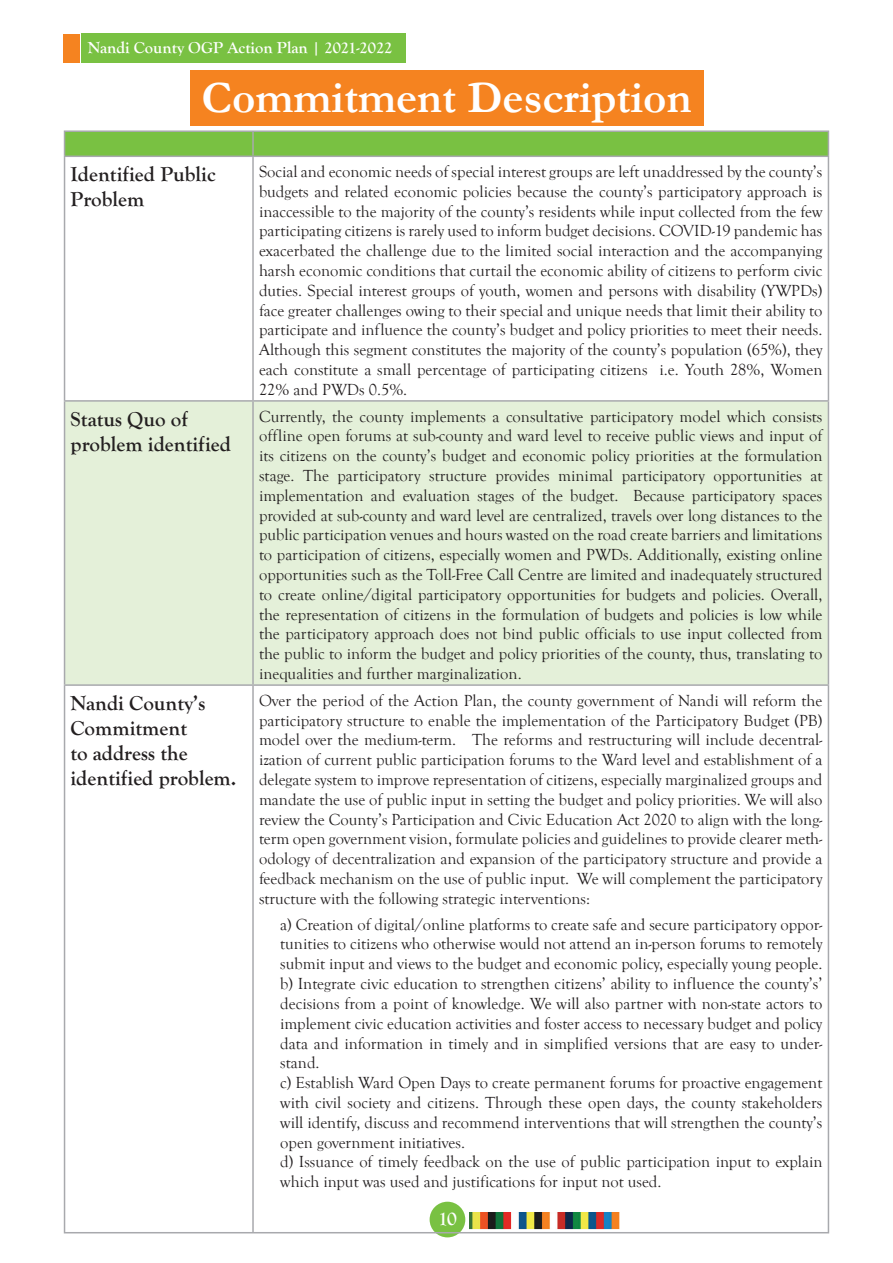
<style>
.page{position:relative;width:893px;height:1263px;background:#fff}
.page>*{position:absolute;margin:0;border:0;box-sizing:border-box;transform-origin:0 0}
.t1{font:700 45px "Garamond";color:#fff}
.t2{font:700 21px/25.2px "Goudy Old Style T";color:#231f20}
.t3{font:700 19.5px "Goudy Old Style T";color:#fff}
.t4{font:16.5px/19.8px "Goudy Old Style T";color:#231f20;text-align:justify}
.t5{font:700 16.5px "Goudy Old Style T";color:#fff}
</style>
<div class="page">
<div style="left:81px;top:34px;width:324px;height:29px;background:#79c142"></div>
<div style="left:64px;top:34px;width:16px;height:29px;background:#f58320"></div>
<div style="left:430px;top:1202px;width:35px;height:35px;background:#79c142;border-radius:50%"></div>
<img style="left:469px;top:1212px;width:150px;height:17px">
<div style="left:190px;top:70px;width:513px;height:55px;background:#f58320"></div>
<div style="left:65px;top:402px;width:763px;height:282px;background:#e4f0d9"></div>
<hr style="left:64px;top:130px;width:189px;height:2px;background:#a8a9ad">
<hr style="left:253px;top:130px;width:576px;height:2px;background:#a8a9ad">
<div style="left:64px;top:132px;width:765px;height:24px;background:#79c142"></div>
<hr style="left:64px;top:156px;width:189px;height:1px;background:#a8a9ad">
<hr style="left:64px;top:157px;width:1px;height:243px;background:#a8a9ad">
<hr style="left:253px;top:156px;width:576px;height:1px;background:#a8a9ad">
<hr style="left:252px;top:157px;width:2px;height:243px;background:#a8a9ad">
<hr style="left:828px;top:157px;width:1px;height:243px;background:#a8a9ad">
<hr style="left:64px;top:400px;width:189px;height:2px;background:#a8a9ad">
<hr style="left:64px;top:402px;width:1px;height:282px;background:#a8a9ad">
<hr style="left:253px;top:400px;width:576px;height:2px;background:#a8a9ad">
<hr style="left:252px;top:402px;width:2px;height:282px;background:#a8a9ad">
<hr style="left:828px;top:402px;width:1px;height:282px;background:#a8a9ad">
<hr style="left:64px;top:684px;width:189px;height:2px;background:#a8a9ad">
<hr style="left:64px;top:686px;width:1px;height:546px;background:#a8a9ad">
<hr style="left:253px;top:684px;width:576px;height:2px;background:#a8a9ad">
<hr style="left:252px;top:686px;width:2px;height:546px;background:#a8a9ad">
<hr style="left:828px;top:686px;width:1px;height:546px;background:#a8a9ad">
<hr style="left:64px;top:1232px;width:189px;height:1px;background:#a8a9ad">
<hr style="left:253px;top:1232px;width:576px;height:1px;background:#a8a9ad">
<p class="t5" style="left:88px;top:38px;width:306px">Nandi County OGP Action Plan | 2021-2022</p>
<h1 class="t1" style="left:202px;top:67px;width:491px">Commitment Description</h1>
<p class="t2" style="left:71px;top:162px;width:147px">Identified Public<br>Problem</p>
<p class="t4" style="left:259px;top:162px;width:565px">Social and economic needs of special interest groups are left unaddressed by the county’s budgets and related economic policies because the county’s participatory approach is inaccessible to the majority of the county’s residents while input collected from the few participating citizens is rarely used to inform budget decisions. COVID-19 pandemic has exacerbated the challenge due to the limited social interaction and the accompanying harsh economic conditions that curtail the economic ability of citizens to perform civic duties. Special interest groups of youth, women and persons with disability (YWPDs) face greater challenges owing to their special and unique needs that limit their ability to participate and influence the county’s budget and policy priorities to meet their needs.<br>Although this segment constitutes the majority of the county’s population (65%), they each constitute a small percentage of participating citizens i.e. Youth 28%, Women 22% and PWDs 0.5%.</p>
<p class="t2" style="left:71px;top:406px;width:162px">Status Quo of problem identified</p>
<p class="t4" style="left:259px;top:407px;width:565px">Currently, the county implements a consultative participatory model which consists offline open forums at sub-county and ward level to receive public views and input of its citizens on the county’s budget and economic policy priorities at the formulation stage. The participatory structure provides minimal participatory opportunities at implementation and evaluation stages of the budget. Because participatory spaces provided at sub-county and ward level are centralized, travels over long distances to the public participation venues and hours wasted on the road create barriers and limitations to participation of citizens, especially women and PWDs. Additionally, existing online opportunities such as the Toll-Free Call Centre are limited and inadequately structured to create online/digital participatory opportunities for budgets and policies. Overall, the representation of citizens in the formulation of budgets and policies is low while the participatory approach does not bind public officials to use input collected from the public to inform the budget and policy priorities of the county, thus, translating to inequalities and further marginalization.</p>
<p class="t2" style="left:71px;top:691px;width:167px">Nandi County’s<br>Commitment<br>to address the identified problem.</p>
<p class="t4" style="left:259px;top:691px;width:565px">Over the period of the Action Plan, the county government of Nandi will reform the participatory structure to enable the implementation of the Participatory Budget (PB) model over the medium-term. The reforms and restructuring will include decentral&shy;ization of current public participation forums to the Ward level and establishment of a delegate system to improve representation of citizens, especially marginalized groups and mandate the use of public input in setting the budget and policy priorities. We will also review the County’s Participation and Civic Education Act 2020 to align with the long&shy;term open government vision, formulate policies and guidelines to provide clearer meth&shy;odology of decentralization and expansion of the participatory structure and provide a feedback mechanism on the use of public input. We will complement the participatory structure with the following strategic interventions:</p>
<p class="t4" style="left:280px;top:915px;width:544px;text-align:left">a) Creation of digital/online platforms to create safe and secure participatory oppor&shy;tunities to citizens who otherwise would not attend an in-person forums to remotely submit input and views to the budget and economic policy, especially young people. b) Integrate civic education to strengthen citizens’ ability to influence the county’s’ decisions from a point of knowledge. We will also partner with non-state actors to implement civic education activities and foster access to necessary budget and policy data and information in timely and in simplified versions that are easy to under&shy;stand.<br>c) Establish Ward Open Days to create permanent forums for proactive engagement with civil society and citizens. Through these open days, the county stakeholders will identify, discuss and recommend interventions that will strengthen the county’s open government initiatives.<br>d) Issuance of timely feedback on the use of public participation input to explain which input was used and justifications for input not used.</p>
<p class="t3" style="left:438px;top:1208px;width:20px">10</p>
</div>
